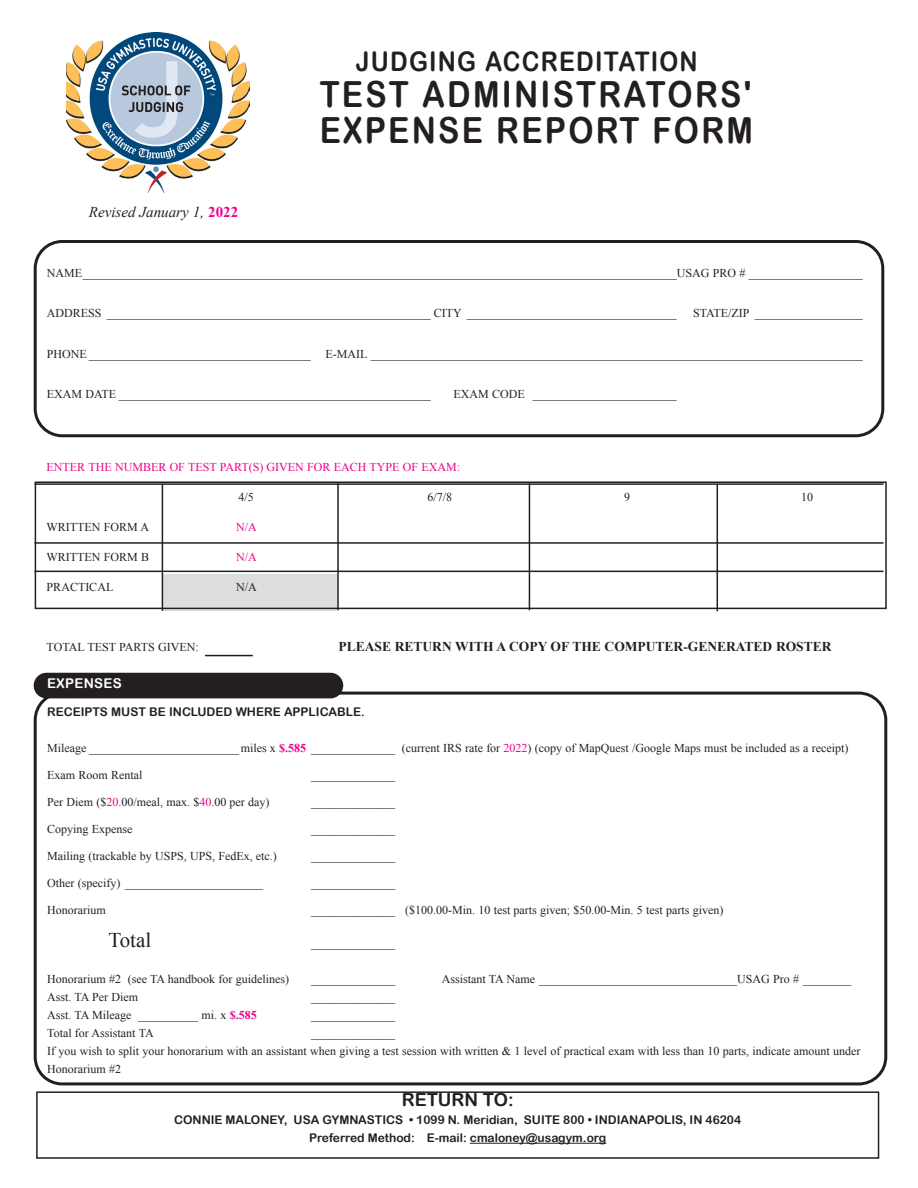
<style>
.page{position:relative;width:918px;height:1188px;background:#fff}
.page>*{position:absolute;margin:0;border:0;box-sizing:border-box;transform-origin:0 0}
.t1{font:36px "Arial Rounded MT Bold";letter-spacing:.07em;color:#231f20;scale:.89 1}
.t2{font:27px "Arial Rounded MT Bold";letter-spacing:.05em;color:#231f20;scale:.89 1}
.t3{font:21px "Times New Roman";color:#231f20}
.t4{font:18px "Arial Rounded MT Bold";color:#231f20}
.t5{font:italic 15px "Times New Roman";color:#231f20}
.t6{font:700 13.5px "Times New Roman";color:#231f20}
.t7{font:13.5px "Arial Rounded MT Bold";letter-spacing:.025em;color:#fff}
.t8{font:12px/18px "Times New Roman";color:#231f20}
.t9{font:12px "Arial Rounded MT Bold";color:#231f20}
.t10{font:12px "Times New Roman";color:#ed028c}
.s1{font-weight:700;font-style:normal;color:#ed028c}
.s2{font-weight:700;color:#ed028c}
.s3{color:#ed028c}
</style>
<div class="page">
<div style="left:162px;top:574px;width:175px;height:36px;background:#dcdddf"></div>
<div style="left:34px;top:692px;width:853px;height:393px;border:3px solid #231f20;border-radius:27px"></div>
<div style="left:34px;top:240px;width:850px;height:197px;border:3px solid #231f20;border-radius:27px"></div>
<div style="left:35px;top:482px;width:852px;height:127px;border:2px solid #231f20"></div>
<hr style="left:162px;top:484px;width:1px;height:127px;background:#231f20">
<hr style="left:337px;top:483px;width:2px;height:127px;background:#231f20">
<hr style="left:529px;top:483px;width:1px;height:127px;background:#231f20">
<hr style="left:717px;top:484px;width:1px;height:127px;background:#231f20">
<hr style="left:34px;top:571px;width:850px;height:1px;background:#231f20">
<hr style="left:34px;top:542px;width:850px;height:2px;background:#231f20">
<hr style="left:34px;top:483px;width:850px;height:2px;background:#231f20">
<div style="left:34px;top:673px;width:309px;height:25px;background:#231f20;border-radius:13px"></div>
<hr style="left:205px;top:655px;width:48px;height:1px;background:#231f20">
<hr style="left:470px;top:1143px;width:136px;height:1px;background:#231f20">
<div style="left:36px;top:1091px;width:843px;height:68px;border:2px solid #231f20"></div>
<img style="left:66px;top:32px;width:184px;height:161px">
<p class="t5" style="left:89px;top:201px;width:151px">Revised January 1, <span class="s1">2022</span></p>
<p class="t2" style="left:356px;top:45px;width:386px">JUDGING ACCREDITATION</p>
<p class="t1" style="left:320px;top:73px;width:486px">TEST ADMINISTRATORS'</p>
<p class="t1" style="left:320px;top:109px;width:488px">EXPENSE REPORT FORM</p>
<p class="t8" style="left:47px;top:264px;width:817px">NAME___________________________________________________________________________________________________USAG PRO # ___________________</p>
<p class="t8" style="left:47px;top:304px;width:631px">ADDRESS ______________________________________________________ CITY ___________________________________</p>
<p class="t8" style="left:693px;top:304px;width:171px">STATE/ZIP __________________</p>
<p class="t8" style="left:47px;top:345px;width:817px">PHONE _____________________________________ E-MAIL __________________________________________________________________________________</p>
<p class="t8" style="left:47px;top:385px;width:385px">EXAM DATE ____________________________________________________</p>
<p class="t8" style="left:454px;top:385px;width:225px">EXAM CODE ________________________</p>
<p class="t10" style="left:47px;top:459px;width:415px">ENTER THE NUMBER OF TEST PART(S) GIVEN FOR EACH TYPE OF EXAM:</p>
<p class="t8" style="left:238px;top:488px;width:17px">4/5</p>
<p class="t8" style="left:427px;top:488px;width:26px">6/7/8</p>
<p class="t8" style="left:624px;top:488px;width:7px">9</p>
<p class="t8" style="left:801px;top:488px;width:13px">10</p>
<p class="t8" style="left:47px;top:518px;width:104px">WRITTEN FORM A</p>
<p class="t10" style="left:236px;top:519px;width:22px">N/A</p>
<p class="t8" style="left:47px;top:548px;width:104px">WRITTEN FORM B</p>
<p class="t10" style="left:236px;top:549px;width:22px">N/A</p>
<p class="t8" style="left:47px;top:578px;width:68px">PRACTICAL</p>
<p class="t8" style="left:236px;top:578px;width:22px">N/A</p>
<p class="t8" style="left:47px;top:638px;width:154px">TOTAL TEST PARTS GIVEN:</p>
<p class="t6" style="left:339px;top:637px;width:495px">PLEASE RETURN WITH A COPY OF THE COMPUTER-GENERATED ROSTER</p>
<p class="t7" style="left:47px;top:675px;width:76px">EXPENSES</p>
<p class="t9" style="left:47px;top:705px;width:319px">RECEIPTS MUST BE INCLUDED WHERE APPLICABLE.</p>
<p class="t8" style="left:47px;top:739px;width:803px">Mileage _________________________miles x <span class="s2">$.585</span> ______________ (current IRS rate for <span class="s3">2022</span>) (copy of MapQuest /Google Maps must be included as a receipt)</p>
<p class="t8" style="left:47px;top:766px;width:97px">Exam Room Rental</p>
<p class="t8" style="left:311px;top:766px;width:85px">______________</p>
<p class="t8" style="left:47px;top:793px;width:224px">Per Diem ($<span class="s3">20</span>.00/meal, max. $<span class="s3">40</span>.00 per day)</p>
<p class="t8" style="left:311px;top:793px;width:85px">______________</p>
<p class="t8" style="left:47px;top:820px;width:87px">Copying Expense</p>
<p class="t8" style="left:311px;top:820px;width:85px">______________</p>
<p class="t8" style="left:47px;top:847px;width:231px">Mailing (trackable by USPS, UPS, FedEx, etc.)</p>
<p class="t8" style="left:311px;top:847px;width:85px">______________</p>
<p class="t8" style="left:47px;top:874px;width:217px">Other (specify) _______________________</p>
<p class="t8" style="left:311px;top:874px;width:85px">______________</p>
<p class="t8" style="left:47px;top:901px;width:60px">Honorarium</p>
<p class="t8" style="left:311px;top:901px;width:414px">______________ ($100.00-Min. 10 test parts given; $50.00-Min. 5 test parts given)</p>
<p class="t3" style="left:108px;top:926px;width:44px">Total</p>
<p class="t8" style="left:311px;top:934px;width:85px">______________</p>
<p class="t8" style="left:47px;top:970px;width:243px">Honorarium #2 (see TA handbook for guidelines)</p>
<p class="t8" style="left:311px;top:970px;width:85px">______________</p>
<p class="t8" style="left:442px;top:970px;width:411px">Assistant TA Name _________________________________USAG Pro # ________</p>
<p class="t8" style="left:47px;top:988px;width:93px">Asst. TA Per Diem</p>
<p class="t8" style="left:311px;top:988px;width:85px">______________</p>
<p class="t8" style="left:47px;top:1006px;width:211px">Asst. TA Mileage __________ mi. x <span class="s2">$.585</span></p>
<p class="t8" style="left:311px;top:1006px;width:85px">______________</p>
<p class="t8" style="left:47px;top:1024px;width:108px">Total for Assistant TA</p>
<p class="t8" style="left:311px;top:1024px;width:85px">______________</p>
<p class="t8" style="left:47px;top:1042px;width:815px">If you wish to split your honorarium with an assistant when giving a test session with written &amp; 1 level of practical exam with less than 10 parts, indicate amount under<br>Honorarium #2</p>
<p class="t4" style="left:402px;top:1089px;width:113px">RETURN TO:</p>
<p class="t9" style="left:174px;top:1113px;width:568px">CONNIE MALONEY, USA GYMNASTICS • 1099 N. Meridian, SUITE 800 • INDIANAPOLIS, IN 46204</p>
<p class="t9" style="left:309px;top:1131px;width:299px">Preferred Method: E-mail: cmaloney@usagym.org</p>
</div>
